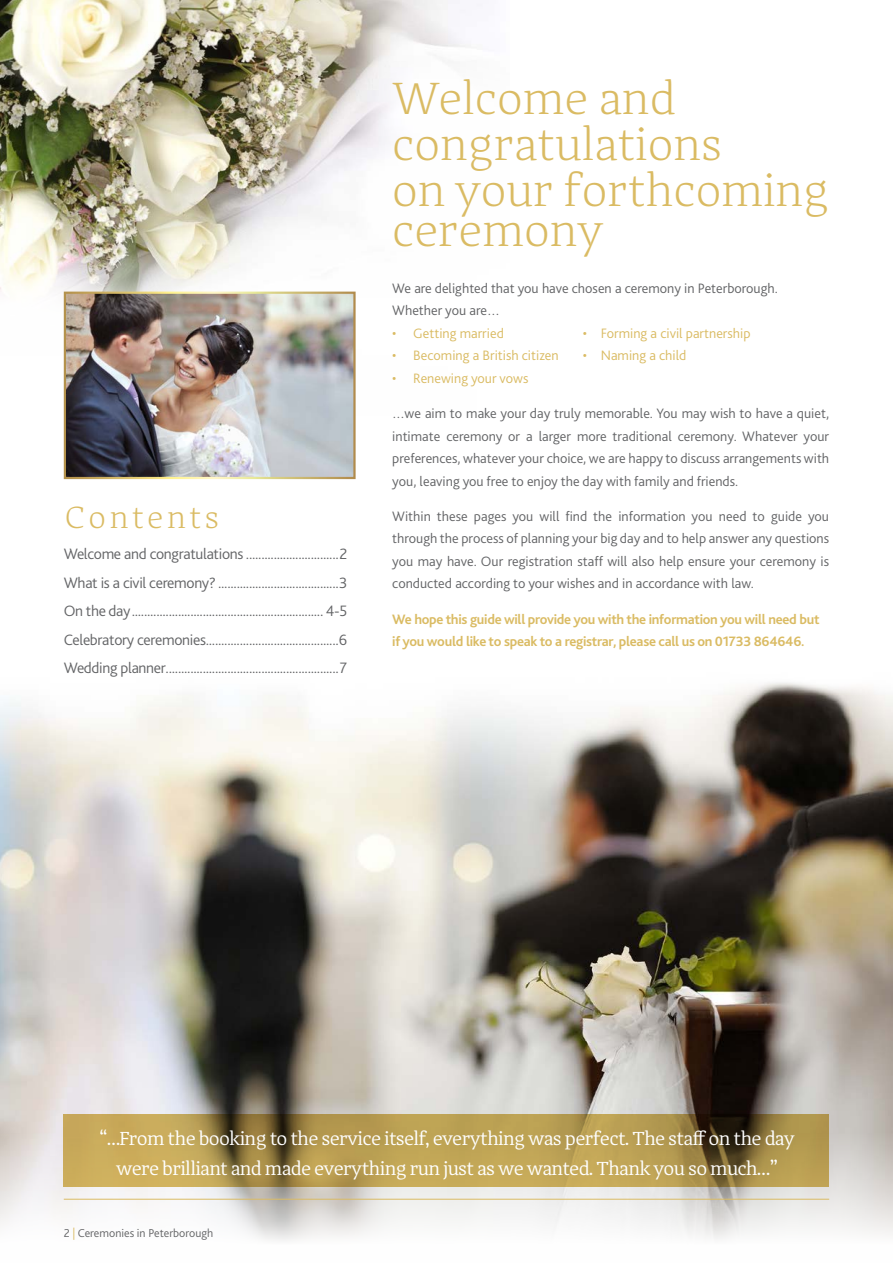
<style>
.page{position:relative;width:893px;height:1263px;background:#fff}
.page>*{position:absolute;margin:0;border:0;box-sizing:border-box;transform-origin:0 0}
.t1{font:300 46.5px/46.2px "Adagio Serif";color:#dabb63}
.t2{font:300 31.65px "Adagio Serif";letter-spacing:.115em;color:#dabb63}
.t3{font:19.5px/30px "Adagio Serif";letter-spacing:-.035em;color:#fff;text-align:center}
.t4{font:300 15.75px/28.5px "Bliss 2";letter-spacing:-.02em;color:#636466;text-align:justify}
.t5{font:300 14.25px/22.5px "Bliss 2";color:#636466;text-align:justify}
.t6{font:700 14.25px/22.5px "Bliss 2";letter-spacing:-.02em;color:#dabb63}
.t7{font:300 14.25px "Bliss 2";color:#dabb63}
.t8{font:300 12px "Bliss 2";color:#636466}
.s1{color:#dabb63}
</style>
<div class="page">
<img style="left:0;top:682px;width:893px;height:559px">
<img style="left:0;top:0;width:482px;height:415px">
<div style="left:355px;top:40px;width:510px;height:256px;background:#fff"></div>
<svg style="left:64px;top:1114px;width:765px;height:72px;background:#ad934d"></svg>
<img style="left:67px;top:295px;width:286px;height:181px">
<hr style="left:64px;top:1199px;width:765px;height:1px;background:#dabb63">
<h2 class="t2" style="left:65px;top:498px;width:156px">Contents</h2>
<p class="t4" style="left:64px;top:539px;width:285px">Welcome and congratulations ..............................2<br>What is a civil ceremony? .......................................3<br>On the day.............................................................. 4-5<br>Celebratory ceremonies...........................................6<br>Wedding planner........................................................7</p>
<h1 class="t1" style="left:392px;top:75px;width:438px">Welcome and congratulations<br>on your forthcoming</h1>
<h1 class="t1" style="left:392px;top:208px;width:212px">ceremony</h1>
<p class="t5" style="left:392px;top:276px;width:387px">We are delighted that you have chosen a ceremony in Peterborough.<br>Whether you are…</p>
<p class="t7" style="left:392px;top:324px;width:113px">• Getting married</p>
<p class="t7" style="left:583px;top:324px;width:169px">• Forming a civil partnership</p>
<p class="t7" style="left:392px;top:347px;width:168px">• Becoming a British citizen</p>
<p class="t7" style="left:583px;top:347px;width:105px">• Naming a child</p>
<p class="t7" style="left:392px;top:369px;width:138px">• Renewing your vows</p>
<p class="t5" style="left:392px;top:402px;width:438px">…we aim to make your day truly memorable. You may wish to have a quiet, intimate ceremony or a larger more traditional ceremony. Whatever your preferences, whatever your choice, we are happy to discuss arrangements with you, leaving you free to enjoy the day with family and friends.</p>
<p class="t5" style="left:392px;top:504px;width:438px">Within these pages you will find the information you need to guide you through the process of planning your big day and to help answer any questions you may have. Our registration staff will also help ensure your ceremony is conducted according to your wishes and in accordance with law.</p>
<p class="t6" style="left:392px;top:607px;width:429px">We hope this guide will provide you with the information you will need but if you would like to speak to a registrar, please call us on 01733 864646.</p>
<h3 class="t3" style="left:99px;top:1123px;width:697px">“…From the booking to the service itself, everything was perfect. The staff on the day were brilliant and made everything run just as we wanted. Thank you so much…”</h3>
<p class="t8" style="left:64px;top:1225px;width:151px">2 <span class="s1">|</span> Ceremonies in Peterborough</p>
</div>
